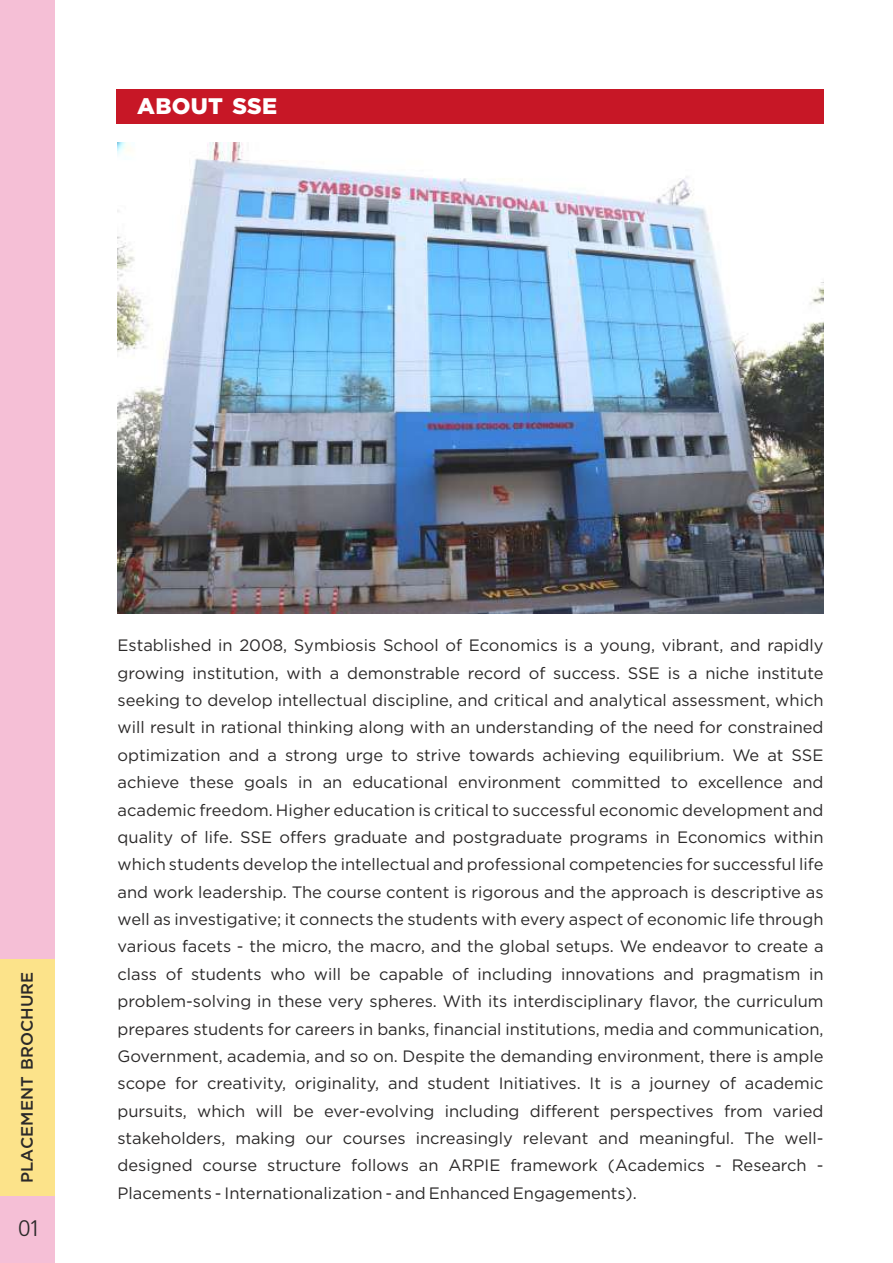
<style>
.page{position:relative;width:893px;height:1263px;background:#fff}
.page>*{position:absolute;margin:0;border:0;box-sizing:border-box;transform-origin:0 0}
.t1{font:900 22.5px "Gotham";letter-spacing:.015em;color:#fff}
.t2{font:22.5px "Bastardus Sans";color:#2b2929}
.t3{font:16.5px/27.3px "Gotham";color:#2b2929;text-align:justify}
.t4{font:500 16.5px "Gotham";color:#2b2929}
</style>
<div class="page">
<div style="left:0;top:0;width:54px;height:1263px;background:#f5bfd6"></div>
<div style="left:0;top:960px;width:54px;height:236px;background:#fce38a"></div>
<div style="left:116px;top:89px;width:707px;height:35px;background:#c71726"></div>
<img style="left:118px;top:143px;width:705px;height:470px">
<h1 class="t1" style="left:137px;top:96px;width:141px">ABOUT SSE</h1>
<p class="t4" style="left:21px;top:1183px;width:213px;rotate:-90deg">PLACEMENT BROCHURE</p>
<h1 class="t2" style="left:18px;top:1215px;width:24px">01</h1>
<p class="t3" style="left:118px;top:633px;width:708px">Established in 2008, Symbiosis School of Economics is a young, vibrant, and rapidly growing institution, with a demonstrable record of success. SSE is a niche institute seeking to develop intellectual discipline, and critical and analytical assessment, which will result in rational thinking along with an understanding of the need for constrained optimization and a strong urge to strive towards achieving equilibrium. We at SSE achieve these goals in an educational environment committed to excellence and academic freedom. Higher education is critical to successful economic development and quality of life. SSE offers graduate and postgraduate programs in Economics within which students develop the intellectual and professional competencies for successful life and work leadership. The course content is rigorous and the approach is descriptive as well as investigative; it connects the students with every aspect of economic life through various facets - the micro, the macro, and the global setups. We endeavor to create a class of students who will be capable of including innovations and pragmatism in problem-solving in these very spheres. With its interdisciplinary flavor, the curriculum prepares students for careers in banks, financial institutions, media and communication, Government, academia, and so on. Despite the demanding environment, there is ample scope for creativity, originality, and student Initiatives. It is a journey of academic pursuits, which will be ever-evolving including different perspectives from varied stakeholders, making our courses increasingly relevant and meaningful. The well&shy;designed course structure follows an ARPIE framework (Academics - Research - Placements - Internationalization - and Enhanced Engagements).</p>
</div>
